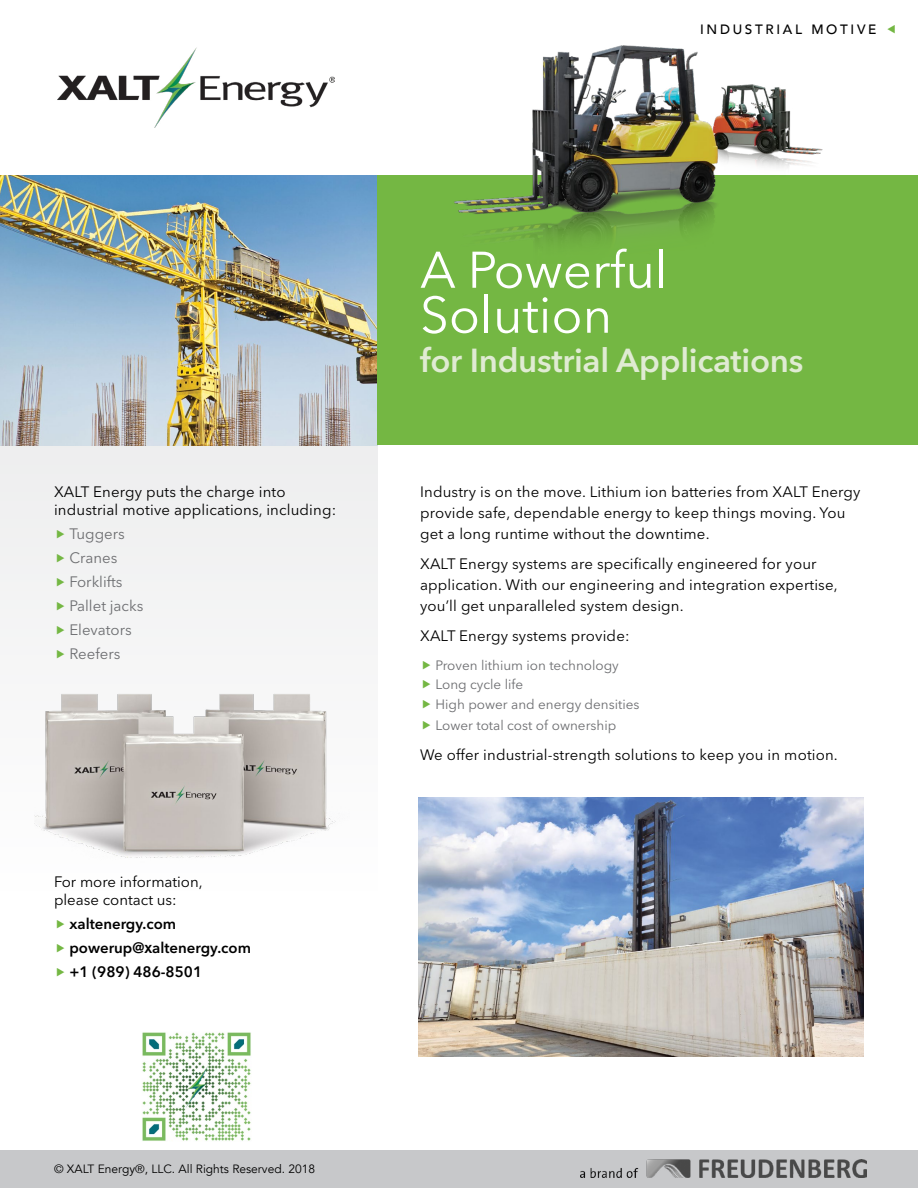
<style>
.page{position:relative;width:918px;height:1188px;background:#fff}
.page>*{position:absolute;margin:0;border:0;box-sizing:border-box;transform-origin:0 0}
.t1{font:51px/45px "Avenir Next LT Pro";color:#fff}
.t2{font:600 33px "Avenir Next LT Pro";letter-spacing:-.01em;color:#e0ebd3}
.t3{font:15px/21px "Avenir Next LT Pro";letter-spacing:.01em;color:#000}
.t4{font:600 15px/24px "Avenir Next LT Pro";color:#000}
.t5{font:15px/24px "Avenir Next LT Pro";color:#6d6e71}
.t6{font:13.5px/19.5px "Avenir Next LT Pro";color:#6d6e71}
.t7{font:500 13.5px "Avenir";letter-spacing:.2em;color:#000}
.t8{font:12px "Avenir";color:#000}
</style>
<div class="page">
<div style="left:0;top:446px;width:378px;height:451px;background:#f3f4f4"></div>
<img style="left:418px;top:798px;width:446px;height:258px">
<img style="left:0;top:175px;width:377px;height:270px">
<div style="left:377px;top:175px;width:541px;height:270px;background:#74b743"></div>
<div style="left:0;top:1150px;width:918px;height:38px;background:#c7c8ca"></div>
<img style="left:57px;top:47px;width:277px;height:80px">
<img style="left:454px;top:45px;width:369px;height:198px">
<img style="left:35px;top:694px;width:298px;height:164px">
<img style="left:142px;top:1032px;width:109px;height:109px">
<img style="left:580px;top:1159px;width:287px;height:18px">
<p class="t7" style="left:700px;top:17px;width:178px">INDUSTRIAL MOTIVE</p>
<p class="t3" style="left:54px;top:483px;width:284px;line-height:18px">XALT Energy puts the charge into industrial motive applications, including:</p>
<p class="t5" style="left:69px;top:522px;width:75px">Tuggers<br>Cranes<br>Forklifts<br>Pallet jacks<br>Elevators<br>Reefers</p>
<p class="t3" style="left:54px;top:873px;width:150px;line-height:18px">For more information, please contact us:</p>
<p class="t4" style="left:69px;top:912px;width:183px">xaltenergy.com powerup@Xaltenergy.com +1 (989) 486-8501</p>
<p class="t8" style="left:54px;top:1161px;width:263px">© XALT Energy®, LLC. All Rights Reserved. 2018</p>
<h1 class="t1" style="left:420px;top:247px;width:249px">A Powerful<br>Solution</h1>
<h2 class="t2" style="left:420px;top:340px;width:385px">for Industrial Applications</h2>
<p class="t3" style="left:420px;top:482px;width:442px">Industry is on the move. Lithium ion batteries from XALT Energy provide safe, dependable energy to keep things moving. You get a long runtime without the downtime.</p>
<p class="t3" style="left:420px;top:554px;width:419px">XALT Energy systems are specifically engineered for your application. With our engineering and integration expertise, you’ll get unparalleled system design.</p>
<p class="t3" style="left:420px;top:626px;width:211px">XALT Energy systems provide:</p>
<p class="t6" style="left:436px;top:655px;width:206px">Proven lithium ion technology<br>Long cycle life<br>High power and energy densities</p>
<p class="t6" style="left:436px;top:715px;width:182px">Lower total cost of ownership</p>
<p class="t3" style="left:420px;top:744px;width:419px">We offer industrial-strength solutions to keep you in motion.</p>
</div>
